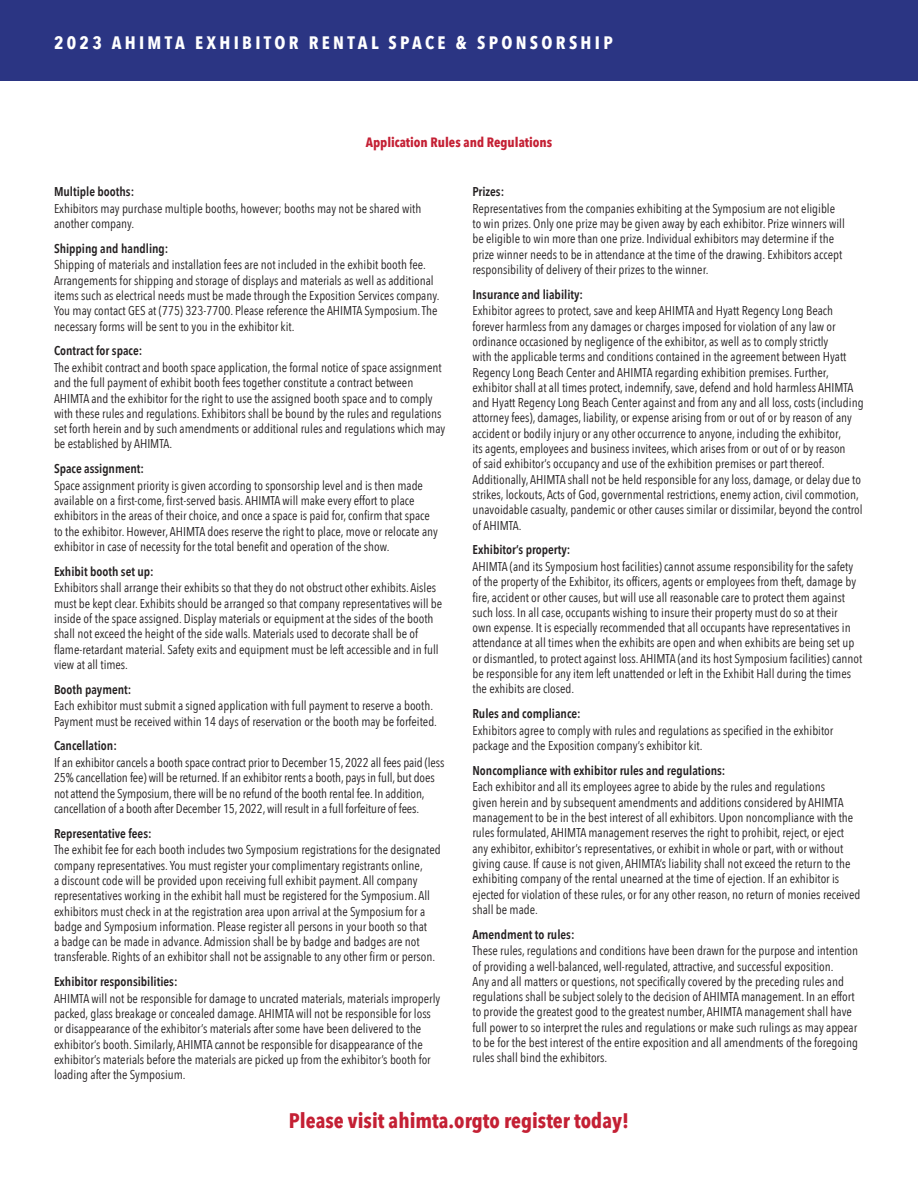
<style>
.page{position:relative;width:918px;height:1188px;background:#fff}
.page>*{position:absolute;margin:0;border:0;box-sizing:border-box;transform-origin:0 0}
.t1{font:700 21px "Avenir Next Condensed";color:#c42034}
.t2{font:700 18px "Avenir Next Condensed";letter-spacing:.185em;color:#fff}
.t3{font:700 13.5px "Avenir Next Condensed";color:#c42034}
.rules{font:12.75px/15.3px "Avenir Next Condensed";color:#231f20}
.rules_subhead{font:600 12.75px "Avenir Next Condensed";color:#231f20}
</style>
<div class="page">
<div style="left:0;top:0;width:918px;height:81px;background:#2b3583"></div>
<p class="t2" style="left:54px;top:31px;width:560px">2023 AHIMTA EXHIBITOR RENTAL SPACE &amp; SPONSORSHIP</p>
<p class="t3" style="left:366px;top:134px;width:188px">Application Rules and Regulations</p>
<p class="rules_subhead" style="left:54px;top:181px;width:82px">Multiple booths:</p>
<p class="rules" style="left:54px;top:200px;width:369px">Exhibitors may purchase multiple booths, however; booths may not be shared with another company.</p>
<p class="rules_subhead" style="left:54px;top:237px;width:116px">Shipping and handling:</p>
<p class="rules" style="left:54px;top:257px;width:387px">Shipping of materials and installation fees are not included in the exhibit booth fee.<br>Arrangements for shipping and storage of displays and materials as well as additional items such as electrical needs must be made through the Exposition Services company.<br>You may contact GES at (775) 323-7700. Please reference the AHIMTA Symposium. The necessary forms will be sent to you in the exhibitor kit.</p>
<p class="rules_subhead" style="left:54px;top:340px;width:90px">Contract for space:</p>
<p class="rules" style="left:54px;top:359px;width:393px">The exhibit contract and booth space application, the formal notice of space assignment and the full payment of exhibit booth fees together constitute a contract between AHIMTA and the exhibitor for the right to use the assigned booth space and to comply with these rules and regulations. Exhibitors shall be bound by the rules and regulations set forth herein and by such amendments or additional rules and regulations which may be established by AHIMTA.</p>
<p class="rules_subhead" style="left:54px;top:458px;width:92px">Space assignment:</p>
<p class="rules" style="left:54px;top:477px;width:385px">Space assignment priority is given according to sponsorship level and is then made available on a first-come, first-served basis. AHIMTA will make every effort to place exhibitors in the areas of their choice, and once a space is paid for, confirm that space to the exhibitor. However, AHIMTA does reserve the right to place, move or relocate any exhibitor in case of necessity for the total benefit and operation of the show.</p>
<p class="rules_subhead" style="left:54px;top:560px;width:101px">Exhibit booth set up:</p>
<p class="rules" style="left:54px;top:580px;width:390px">Exhibitors shall arrange their exhibits so that they do not obstruct other exhibits. Aisles must be kept clear. Exhibits should be arranged so that company representatives will be inside of the space assigned. Display materials or equipment at the sides of the booth shall not exceed the height of the side walls. Materials used to decorate shall be of flame-retardant material. Safety exits and equipment must be left accessible and in full view at all times.</p>
<p class="rules_subhead" style="left:54px;top:678px;width:79px">Booth payment:</p>
<p class="rules" style="left:54px;top:698px;width:385px">Each exhibitor must submit a signed application with full payment to reserve a booth.<br>Payment must be received within 14 days of reservation or the booth may be forfeited.</p>
<p class="rules_subhead" style="left:54px;top:735px;width:64px">Cancellation:</p>
<p class="rules" style="left:54px;top:754px;width:392px">If an exhibitor cancels a booth space contract prior to December 15, 2022 all fees paid (less 25% cancellation fee) will be returned. If an exhibitor rents a booth, pays in full, but does not attend the Symposium, there will be no refund of the booth rental fee. In addition, cancellation of a booth after December 15, 2022, will result in a full forfeiture of fees.</p>
<p class="rules_subhead" style="left:54px;top:822px;width:99px">Representative fees:</p>
<p class="rules" style="left:54px;top:842px;width:388px">The exhibit fee for each booth includes two Symposium registrations for the designated company representatives. You must register your complimentary registrants online,<br>a discount code will be provided upon receiving full exhibit payment. All company representatives working in the exhibit hall must be registered for the Symposium. All exhibitors must check in at the registration area upon arrival at the Symposium for a badge and Symposium information. Please register all persons in your booth so that<br>a badge can be made in advance. Admission shall be by badge and badges are not transferable. Rights of an exhibitor shall not be assignable to any other firm or person.</p>
<p class="rules_subhead" style="left:54px;top:971px;width:125px">Exhibitor responsibilities:</p>
<p class="rules" style="left:54px;top:990px;width:388px">AHIMTA will not be responsible for damage to uncrated materials, materials improperly packed, glass breakage or concealed damage. AHIMTA will not be responsible for loss or disappearance of the exhibitor’s materials after some have been delivered to the exhibitor’s booth. Similarly, AHIMTA cannot be responsible for disappearance of the exhibitor’s materials before the materials are picked up from the exhibitor’s booth for loading after the Symposium.</p>
<p class="rules_subhead" style="left:472px;top:181px;width:33px">Prizes:</p>
<p class="rules" style="left:472px;top:200px;width:374px">Representatives from the companies exhibiting at the Symposium are not eligible to win prizes. Only one prize may be given away by each exhibitor. Prize winners will be eligible to win more than one prize. Individual exhibitors may determine if the prize winner needs to be in attendance at the time of the drawing. Exhibitors accept responsibility of delivery of their prizes to the winner.</p>
<p class="rules_subhead" style="left:472px;top:283px;width:112px">Insurance and liability:</p>
<p class="rules" style="left:472px;top:303px;width:393px">Exhibitor agrees to protect, save and keep AHIMTA and Hyatt Regency Long Beach forever harmless from any damages or charges imposed for violation of any law or ordinance occasioned by negligence of the exhibitor, as well as to comply strictly<br>with the applicable terms and conditions contained in the agreement between Hyatt Regency Long Beach Center and AHIMTA regarding exhibition premises. Further, exhibitor shall at all times protect, indemnify, save, defend and hold harmless AHIMTA and Hyatt Regency Long Beach Center against and from any and all loss,costs (including attorney fees), damages, liability, or expense arising from or out of or by reason of any accident or bodily injury or any other occurrence to anyone, including the exhibitor,<br>its agents, employees and business invitees, which arises from or out of or by reason<br>of said exhibitor’s occupancy and use of the exhibition premises or part thereof.<br>Additionally, AHIMTA shall not be held responsible for any loss, damage, or delay due to strikes, lockouts, Acts of God, governmental restrictions, enemy action, civil commotion, unavoidable casualty, pandemic or other causes similar or dissimilar, beyond the control of AHIMTA.</p>
<p class="rules_subhead" style="left:472px;top:539px;width:99px">Exhibitor’s property:</p>
<p class="rules" style="left:472px;top:558px;width:391px">AHIMTA (and its Symposium host facilities) cannot assume responsibility for the safety of the property of the Exhibitor, its officers, agents or employees from theft, damage by fire, accident or other causes, but will use all reasonable care to protect them against such loss. In all case, occupants wishing to insure their property must do so at their<br>own expense. It is especially recommended that all occupants have representatives in attendance at all times when the exhibits are open and when exhibits are being set up or dismantled, to protect against loss. AHIMTA (and its host Symposium facilities) cannot be responsible for any item left unattended or left in the Exhibit Hall during the times the exhibits are closed.</p>
<p class="rules_subhead" style="left:472px;top:703px;width:110px">Rules and compliance:</p>
<p class="rules" style="left:472px;top:722px;width:362px">Exhibitors agree to comply with rules and regulations as specified in the exhibitor package and the Exposition company’s exhibitor kit.</p>
<p class="rules_subhead" style="left:472px;top:759px;width:254px">Noncompliance with exhibitor rules and regulations:</p>
<p class="rules" style="left:472px;top:779px;width:389px">Each exhibitor and all its employees agree to abide by the rules and regulations<br>given herein and by subsequent amendments and additions considered by AHIMTA management to be in the best interest of all exhibitors. Upon noncompliance with the rules formulated, AHIMTA management reserves the right to prohibit, reject, or eject any exhibitor, exhibitor’s representatives, or exhibit in whole or part, with or without giving cause. If cause is not given, AHIMTA’s liability shall not exceed the return to the exhibiting company of the rental unearned at the time of ejection. If an exhibitor is ejected for violation of these rules, or for any other reason, no return of monies received shall be made.</p>
<p class="rules_subhead" style="left:472px;top:923px;width:104px">Amendment to rules:</p>
<p class="rules" style="left:472px;top:942px;width:387px">These rules, regulations and conditions have been drawn for the purpose and intention of providing a well-balanced, well-regulated, attractive, and successful exposition.<br>Any and all matters or questions, not specifically covered by the preceding rules and regulations shall be subject solely to the decision of AHIMTA management. In an effort to provide the greatest good to the greatest number, AHIMTA management shall have full power to so interpret the rules and regulations or make such rulings as may appear to be for the best interest of the entire exposition and all amendments of the foregoing rules shall bind the exhibitors.</p>
<p class="t1" style="left:289px;top:1108px;width:342px">Please visit ahimta.orgto register today!</p>
</div>
